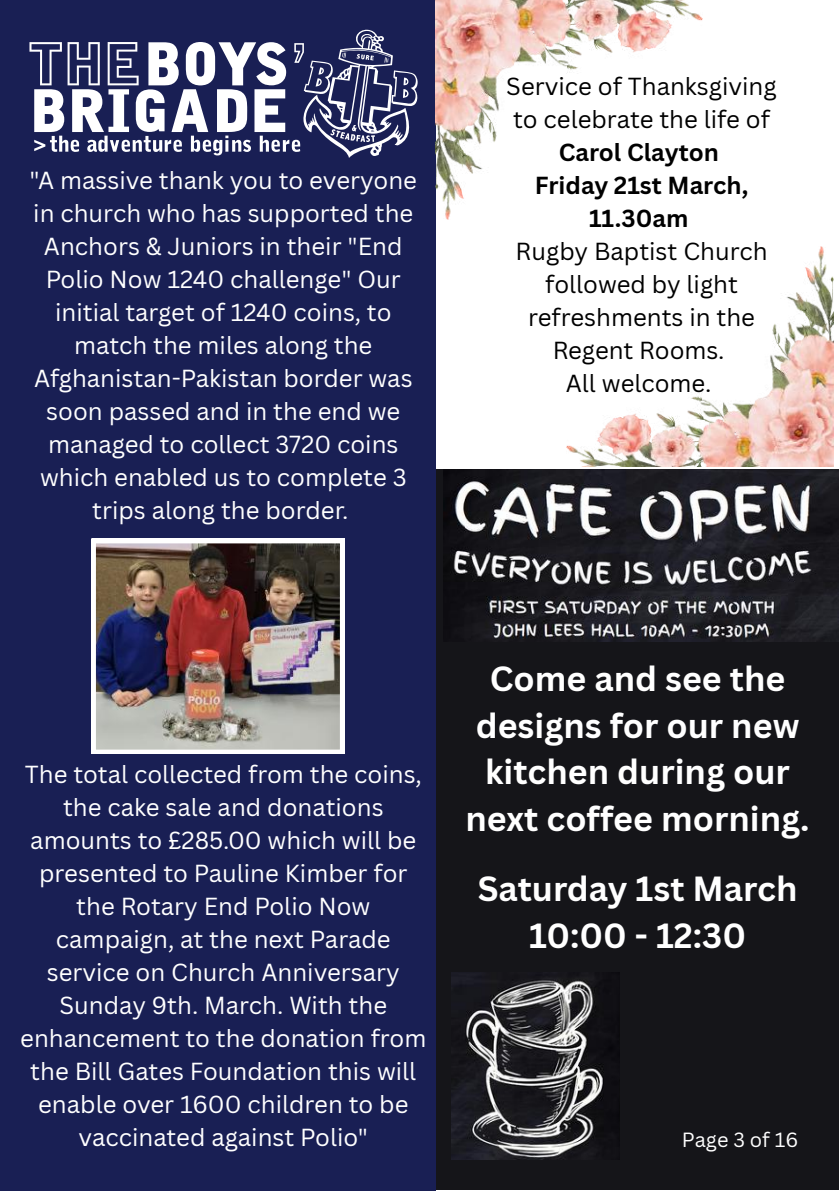
<style>
.page{position:relative;width:839px;height:1191px;background:#fff}
.page>*{position:absolute;margin:0;border:0;box-sizing:border-box;transform-origin:0 0}
.t1{font:700 34px/46.4px "Canva Sans";color:#fff;text-align:center}
.t2{font:24px/33px "Canva Sans";color:#fff;text-align:center}
.t3{font:24px/33px "Canva Sans";color:#000}
.t4{font:700 24px/33px "Canva Sans";color:#000;text-align:center}
.t5{font:20px "Canva Sans";color:#fff}
</style>
<div class="page">
<div style="left:0;top:0;width:435px;height:1191px;background:#191f54"></div>
<img style="left:91px;top:539px;width:253px;height:214px">
<svg style="left:29px;top:29px;width:389px;height:129px"></svg>
<div style="left:435px;top:469px;width:403px;height:721px;background:#151519"></div>
<img style="left:566px;top:246px;width:267px;height:221px">
<img style="left:451px;top:972px;width:168px;height:188px">
<img style="left:435px;top:0;width:267px;height:220px">
<img style="left:443px;top:469px;width:395px;height:173px">
<p class="t2" style="left:30px;top:163px;width:389px">"A massive thank you to everyone in church who has supported the<br>Anchors &amp; Juniors in their "End<br>Polio Now 1240 challenge" Our initial target of 1240 coins, to match the miles along the<br>Afghanistan-Pakistan border was soon passed and in the end we managed to collect 3720 coins which enabled us to complete 3 trips along the border.</p>
<p class="t3" style="left:506px;top:69px;width:272px">Service of Thanksgiving to celebrate the life of</p>
<p class="t4" style="left:535px;top:135px;width:215px">Carol Clayton<br>Friday 21st March,<br>11.30am</p>
<p class="t3" style="left:515px;top:234px;width:253px;text-align:center">Rugby Baptist Church followed by light refreshments in the<br>Regent Rooms.<br>All welcome.</p>
<p class="t2" style="left:20px;top:757px;width:407px">The total collected from the coins, the cake sale and donations amounts to £285.00 which will be presented to Pauline Kimber for the Rotary End Polio Now campaign, at the next Parade service on Church Anniversary<br>Sunday 9th. March. With the enhancement to the donation from the Bill Gates Foundation this will enable over 1600 children to be vaccinated against Polio"</p>
<h1 class="t1" style="left:465px;top:655px;width:345px">Come and see the designs for our new kitchen during our next coffee morning.</h1>
<h1 class="t1" style="left:477px;top:865px;width:321px">Saturday 1st March<br>10:00 - 12:30</h1>
<p class="t5" style="left:681px;top:1125px;width:118px">Page 3 of 16</p>
</div>
